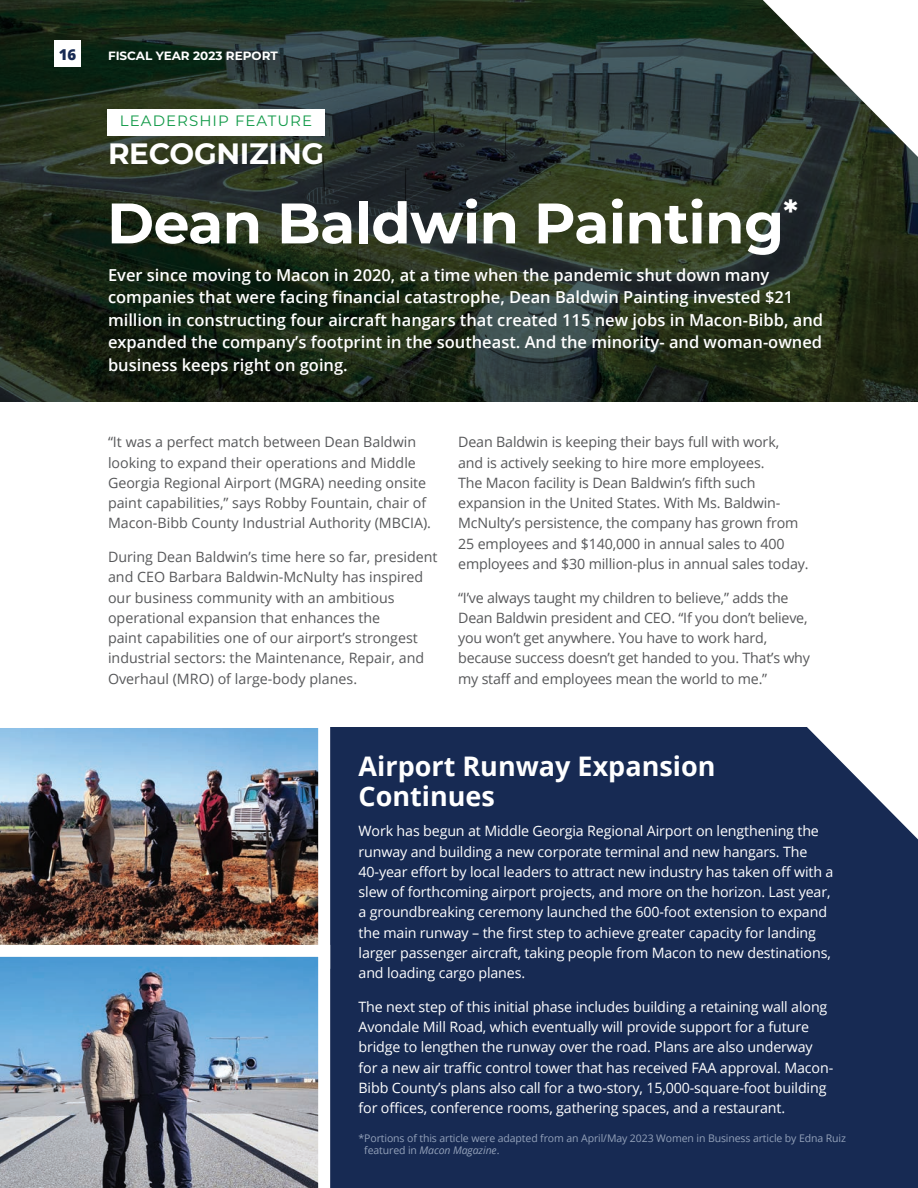
<style>
.page{position:relative;width:918px;height:1188px;background:#fff}
.page>*{position:absolute;margin:0;border:0;box-sizing:border-box;transform-origin:0 0}
.H1-bold_38pt{font:700 57px "Montserrat";letter-spacing:-.01em;color:#fff}
.H1-bold_38pt-2{font:700 29.4px "Montserrat";letter-spacing:-.01em;color:#fff}
.H4-bold-Subhead-12{font:700 27px/30px "Open Sans";color:#fff}
.Body_Intro_11_15{font:600 16.5px/22.5px "Open Sans";color:#fff}
.H2-_bold_24pt{font:15px "Montserrat";letter-spacing:.07em;color:#119a48}
.t1{font:800 15px "Open Sans";color:#172a53}
.Body-Main{font:14.25px/20.2px "Open Sans";color:#57585a}
.Body-Main-2{font:14.25px/20.2px "Open Sans";letter-spacing:-.01em;color:#fff}
.t2{font:700 12px "Montserrat";color:#fff}
.Infographic_Caption{font:10.5px/12px "Open Sans";letter-spacing:-.01em;color:#93a1b9}
.s1{font-style:italic}
</style>
<div class="page">
<div style="left:0;top:728px;width:918px;height:460px;background:#172a53"></div>
<svg style="left:0;top:0;width:918px;height:402px;background:#243123"></svg>
<svg style="left:763px;top:0;width:155px;height:157px"></svg>
<svg style="left:705px;top:727px;width:213px;height:112px"></svg>
<img style="left:0;top:727px;width:336px;height:212px">
<img style="left:0;top:939px;width:331px;height:249px">
<div style="left:107px;top:109px;width:218px;height:27px;background:#fff"></div>
<div style="left:54px;top:40px;width:27px;height:28px;background:#fff"></div>
<p class="t1" style="left:59px;top:43px;width:19px">16</p>
<p class="t2" style="left:108px;top:47px;width:171px">FISCAL YEAR 2023 REPORT</p>
<p class="H2-_bold_24pt" style="left:120px;top:111px;width:194px">LEADERSHIP FEATURE</p>
<p class="H1-bold_38pt-2" style="left:108px;top:133px;width:218px">RECOGNIZING</p>
<p class="H1-bold_38pt" style="left:107px;top:182px;width:692px">Dean Baldwin Painting<sup>*</sup></p>
<p class="Body_Intro_11_15" style="left:108px;top:263px;width:717px">Ever since moving to Macon in 2020, at a time when the pandemic shut down many companies that were facing financial catastrophe, Dean Baldwin Painting invested $21 million in constructing four aircraft hangars that created 115 new jobs in Macon-Bibb, and expanded the company’s footprint in the southeast. And the minority- and woman-owned business keeps right on going.</p>
<p class="Body-Main" style="left:108px;top:432px;width:325px">“It was a perfect match between Dean Baldwin looking to expand their operations and Middle Georgia Regional Airport (MGRA) needing onsite paint capabilities,” says Robby Fountain, chair of Macon-Bibb County Industrial Authority (MBCIA).</p>
<p class="Body-Main" style="left:108px;top:546px;width:331px">During Dean Baldwin’s time here so far, president and CEO Barbara Baldwin-McNulty has inspired our business community with an ambitious operational expansion that enhances the<br>paint capabilities one of our airport’s strongest industrial sectors: the Maintenance, Repair, and Overhaul (MRO) of large-body planes.</p>
<p class="Body-Main" style="left:458px;top:432px;width:352px">Dean Baldwin is keeping their bays full with work,<br>and is actively seeking to hire more employees.<br>The Macon facility is Dean Baldwin’s fifth such expansion in the United States. With Ms. Baldwin-McNulty’s persistence, the company has grown from 25 employees and $140,000 in annual sales to 400 employees and $30 million-plus in annual sales today.</p>
<p class="Body-Main" style="left:458px;top:587px;width:353px">“I’ve always taught my children to believe,” adds the Dean Baldwin president and CEO. “If you don’t believe, you won’t get anywhere. You have to work hard, because success doesn’t get handed to you. That’s why my staff and employees mean the world to me.”</p>
<p class="H4-bold-Subhead-12" style="left:359px;top:750px;width:358px">Airport Runway Expansion<br>Continues</p>
<p class="Body-Main-2" style="left:359px;top:821px;width:476px">Work has begun at Middle Georgia Regional Airport on lengthening the runway and building a new corporate terminal and new hangars. The 40-year effort by local leaders to attract new industry has taken off with a slew of forthcoming airport projects, and more on the horizon. Last year, a groundbreaking ceremony launched the 600-foot extension to expand the main runway – the first step to achieve greater capacity for landing larger passenger aircraft, taking people from Macon to new destinations, and loading cargo planes.</p>
<p class="Body-Main-2" style="left:359px;top:996px;width:476px">The next step of this initial phase includes building a retaining wall along Avondale Mill Road, which eventually will provide support for a future bridge to lengthen the runway over the road. Plans are also underway for a new air traffic control tower that has received FAA approval. Macon-Bibb County’s plans also call for a two-story, 15,000-square-foot building for offices, conference rooms, gathering spaces, and a restaurant.</p>
<p class="Infographic_Caption" style="left:364px;top:1132px;width:483px;text-indent:-6px">*Portions of this article were adapted from an April/May 2023 Women in Business article by Edna Ruiz featured in <span class="s1">Macon Magazine</span>.</p>
</div>
